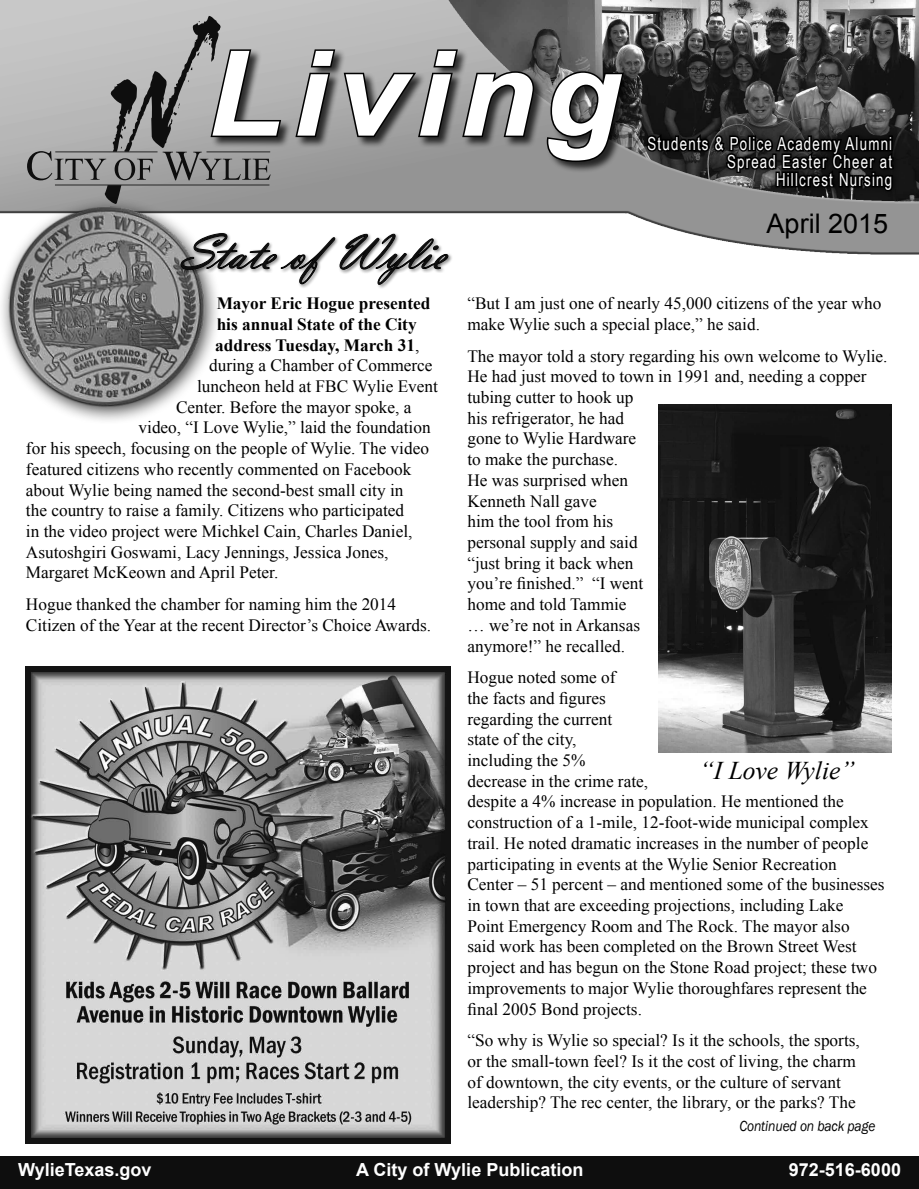
<style>
.page{position:relative;width:919px;height:1189px;background:#fff}
.page>*{position:absolute;margin:0;border:0;box-sizing:border-box;transform-origin:0 0}
.t1{font:italic 700 118.2px "Arial";letter-spacing:.075em;color:#fff;scale:1.05 1}
.t2{font:51px "Vladimir Script";color:#0e0e0e}
.t3{font:27px "Arial";color:#000}
.t4{font:italic 25.5px "Times New Roman";color:#000}
.t5{font:18px/18px "Arial Narrow";letter-spacing:.075em;color:#fff;text-align:right;scale:.9 1}
.t6{font:700 18px "Arial";color:#fff}
.t7{font:17.25px/20.7px "Times New Roman";color:#000}
.t8{font:700 17.25px "Times New Roman";color:#000}
.t9{font:italic 15px "Franklin Gothic";letter-spacing:-.01em;color:#000;scale:.9 1}
.s1{font-weight:400}
</style>
<div class="page">
<img style="left:0;top:0;width:918px;height:255px">
<div style="left:0;top:1155px;width:918px;height:33px;background:#0e0e0e"></div>
<div style="left:210px;top:48px;width:423px;height:125px;background:#000;opacity:.75"></div>
<svg style="left:293px;top:48px;width:242px;height:91px;background:#686868"></svg>
<svg style="left:545px;top:70px;width:80px;height:93px;background:#3d3d3d"></svg>
<div style="left:640px;top:129px;width:259px;height:68px;background:#000;opacity:.75"></div>
<svg style="left:644px;top:121px;width:251px;height:75px;background:#2c2c2c"></svg>
<svg style="left:27px;top:16px;width:256px;height:188px;background:#999"></svg>
<hr style="left:55px;top:151px;width:102px;height:1px;background:#262626">
<hr style="left:206px;top:151px;width:64px;height:1px;background:#262626">
<hr style="left:55px;top:184px;width:214px;height:1px;background:#262626">
<div style="left:0;top:196px;width:221px;height:229px;background:#000;opacity:.75"></div>
<img style="left:5px;top:203px;width:204px;height:209px">
<div style="left:179px;top:232px;width:274px;height:56px;background:#000;opacity:.75"></div>
<svg style="left:181px;top:233px;width:267px;height:51px"></svg>
<img style="left:658px;top:404px;width:233px;height:348px">
<img style="left:26px;top:666px;width:424px;height:477px">
<h1 class="t1" style="left:207px;top:15px;width:395px">Living</h1>
<h2 class="t2" style="left:181px;top:222px;width:266px">State of Wylie</h2>
<p class="t5" style="left:647px;top:134px;width:273px">Students &amp; Police Academy Alumni<br>Spread Easter Cheer at<br>Hillcrest Nursing</p>
<h3 class="t3" style="left:766px;top:204px;width:123px">April 2015</h3>
<p class="t8" style="left:216px;top:291px;width:215px">Mayor Eric Hogue presented</p>
<p class="t8" style="left:216px;top:311px;width:201px">his annual State of the City</p>
<p class="t8" style="left:215px;top:332px;width:206px">address Tuesday, March 31<span class="s1">,</span></p>
<p class="t7" style="left:209px;top:354px;width:225px">during a Chamber of Commerce</p>
<p class="t7" style="left:197px;top:375px;width:242px">luncheon held at FBC Wylie Event</p>
<p class="t7" style="left:176px;top:396px;width:237px">Center. Before the mayor spoke, a</p>
<p class="t7" style="left:138px;top:416px;width:293px">video, “I Love Wylie,” laid the foundation</p>
<p class="t7" style="left:26px;top:437px;width:404px">for his speech, focusing on the people of Wylie. The video</p>
<p class="t7" style="left:26px;top:458px;width:387px">featured citizens who recently commented on Facebook</p>
<p class="t7" style="left:26px;top:478px;width:379px">about Wylie being named the second-best small city in</p>
<p class="t7" style="left:26px;top:499px;width:379px">the country to raise a family. Citizens who participated</p>
<p class="t7" style="left:26px;top:520px;width:388px">in the video project were Michkel Cain, Charles Daniel,</p>
<p class="t7" style="left:26px;top:541px;width:364px">Asutoshgiri Goswami, Lacy Jennings, Jessica Jones,</p>
<p class="t7" style="left:26px;top:561px;width:254px">Margaret McKeown and April Peter.</p>
<p class="t7" style="left:26px;top:593px;width:406px">Hogue thanked the chamber for naming him the 2014<br>Citizen of the Year at the recent Director’s Choice Awards.</p>
<p class="t7" style="left:467px;top:292px;width:415px">“But I am just one of nearly 45,000 citizens of the year who make Wylie such a special place,” he said.</p>
<p class="t7" style="left:467px;top:345px;width:421px">The mayor told a story regarding his own welcome to Wylie.<br>He had just moved to town in 1991 and, needing a copper tubing cutter to hook up<br>his refrigerator, he had<br>gone to Wylie Hardware<br>to make the purchase.<br>He was surprised when<br>Kenneth Nall gave<br>him the tool from his<br>personal supply and said<br>“just bring it back when<br>you’re finished.” “I went<br>home and told Tammie<br>… we’re not in Arkansas<br>anymore!” he recalled.</p>
<p class="t7" style="left:467px;top:666px;width:418px">Hogue noted some of<br>the facts and figures<br>regarding the current<br>state of the city,<br>including the 5%<br>decrease in the crime rate,<br>despite a 4% increase in population. He mentioned the construction of a 1-mile, 12-foot-wide municipal complex trail. He noted dramatic increases in the number of people participating in events at the Wylie Senior Recreation Center – 51 percent – and mentioned some of the businesses in town that are exceeding projections, including Lake<br>Point Emergency Room and The Rock. The mayor also<br>said work has been completed on the Brown Street West project and has begun on the Stone Road project; these two improvements to major Wylie thoroughfares represent the final 2005 Bond projects.</p>
<p class="t7" style="left:467px;top:1029px;width:394px">“So why is Wylie so special? Is it the schools, the sports, or the small-town feel? Is it the cost of living, the charm of downtown, the city events, or the culture of servant leadership? The rec center, the library, or the parks? The</p>
<h3 class="t4" style="left:699px;top:752px;width:156px">“I Love Wylie”</h3>
<p class="t9" style="left:739px;top:1116px;width:152px">Continued on back page</p>
<p class="t6" style="left:18px;top:1156px;width:135px">WylieTexas.gov</p>
<p class="t6" style="left:356px;top:1156px;width:229px">A City of Wylie Publication</p>
<p class="t6" style="left:788px;top:1156px;width:114px">972-516-6000</p>
</div>
